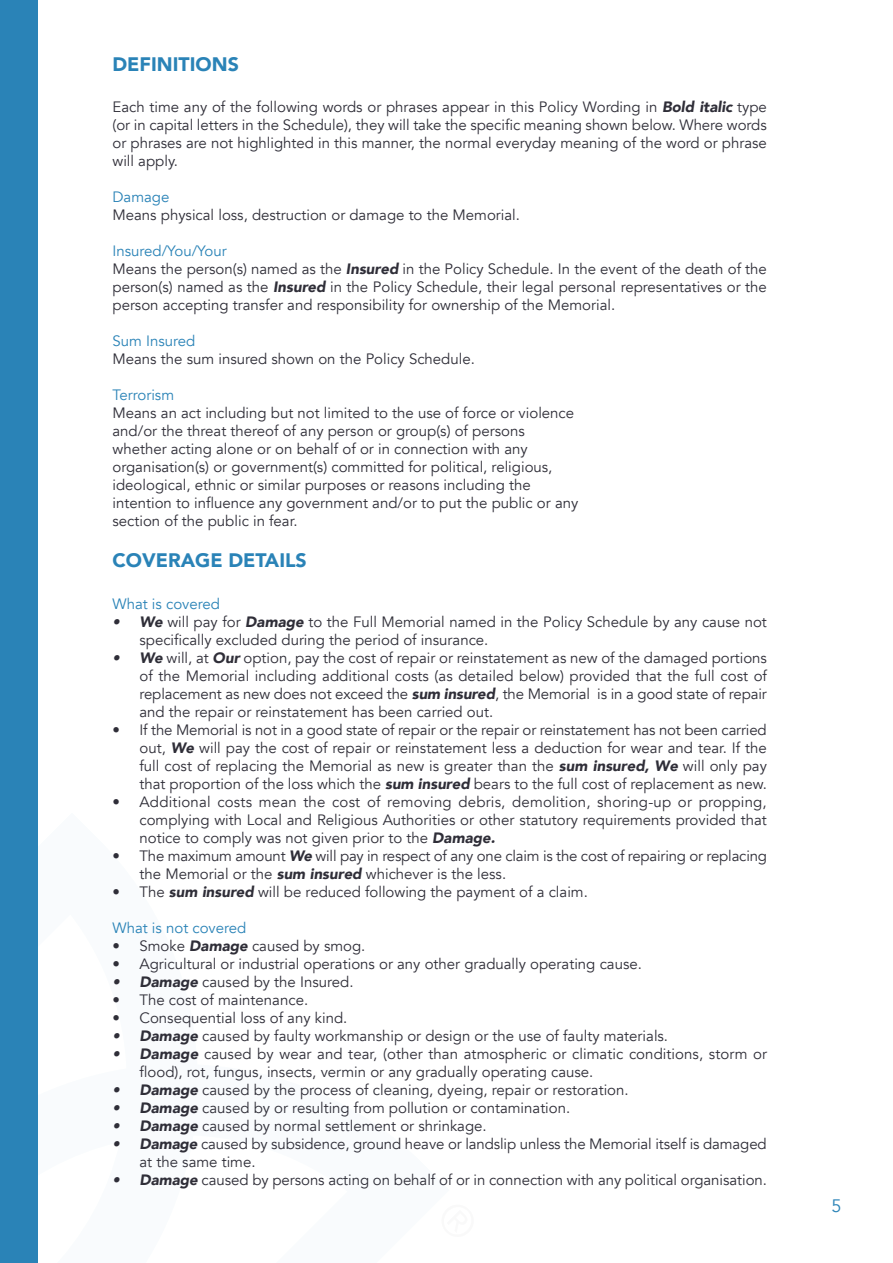
<style>
.page{position:relative;width:893px;height:1263px;background:#fff}
.page>*{position:absolute;margin:0;border:0;box-sizing:border-box;transform-origin:0 0}
.t1{font:900 19.5px "Avenir";color:#2a83b7}
.t2{font:18px "Avenir";color:#2a83b7}
.t3{font:15px/18px "Avenir";color:#2f2e38;text-align:justify}
.t4{font:15px "Avenir";color:#2a83b7}
.s1{font-weight:900;font-style:italic}
</style>
<div class="page">
<div style="left:0;top:0;width:38px;height:1263px;background:#2a83b7"></div>
<p class="t1" style="left:112px;top:47px;width:128px">DEFINITIONS</p>
<p class="t3" style="left:112px;top:98px;width:656px">Each time any of the following words or phrases appear in this Policy Wording in <span class="s1">Bold italic</span> type (or in capital letters in the Schedule), they will take the specific meaning shown below. Where words or phrases are not highlighted in this manner, the normal everyday meaning of the word or phrase will apply.</p>
<p class="t4" style="left:112px;top:188px;width:58px">Damage</p>
<p class="t3" style="left:112px;top:206px;width:409px">Means physical loss, destruction or damage to the Memorial.</p>
<p class="t4" style="left:112px;top:242px;width:116px">Insured/You/Your</p>
<p class="t3" style="left:112px;top:260px;width:656px">Means the person(s) named as the <span class="s1">Insured</span> in the Policy Schedule. In the event of the death of the person(s) named as the <span class="s1">Insured</span> in the Policy Schedule, their legal personal representatives or the person accepting transfer and responsibility for ownership of the Memorial.</p>
<p class="t4" style="left:112px;top:332px;width:84px">Sum Insured</p>
<p class="t3" style="left:112px;top:350px;width:364px">Means the sum insured shown on the Policy Schedule.</p>
<p class="t4" style="left:112px;top:386px;width:63px">Terrorism</p>
<p class="t3" style="left:112px;top:404px;width:463px">Means an act including but not limited to the use of force or violence</p>
<p class="t3" style="left:112px;top:422px;width:414px">and/or the threat thereof of any person or group(s) of persons</p>
<p class="t3" style="left:112px;top:440px;width:417px">whether acting alone or on behalf of or in connection with any</p>
<p class="t3" style="left:112px;top:458px;width:441px">organisation(s) or government(s) committed for political, religious,</p>
<p class="t3" style="left:112px;top:476px;width:420px">ideological, ethnic or similar purposes or reasons including the</p>
<p class="t3" style="left:112px;top:494px;width:467px">intention to influence any government and/or to put the public or any</p>
<p class="t3" style="left:112px;top:512px;width:186px">section of the public in fear.</p>
<p class="t1" style="left:112px;top:544px;width:196px">COVERAGE DETAILS</p>
<p class="t4" style="left:112px;top:595px;width:109px">What is covered</p>
<p class="t3" style="left:140px;top:613px;width:629px;text-indent:-27px"><span class="s1">• We</span> will pay for <span class="s1">Damage</span> to the Full Memorial named in the Policy Schedule by any cause not specifically excluded during the period of insurance.</p>
<p class="t3" style="left:140px;top:649px;width:629px;text-indent:-27px"><span class="s1">• We</span> will, at <span class="s1">Our</span> option, pay the cost of repair or reinstatement as new of the damaged portions of the Memorial including additional costs (as detailed below) provided that the full cost of replacement as new does not exceed the <span class="s1">sum insured</span>, the Memorial is in a good state of repair and the repair or reinstatement has been carried out.</p>
<p class="t3" style="left:140px;top:721px;width:629px;text-indent:-27px">• If the Memorial is not in a good state of repair or the repair or reinstatement has not been carried out, <span class="s1">We</span> will pay the cost of repair or reinstatement less a deduction for wear and tear. If the full cost of replacing the Memorial as new is greater than the <span class="s1">sum insured, We</span> will only pay that proportion of the loss which the <span class="s1">sum insured</span> bears to the full cost of replacement as new.</p>
<p class="t3" style="left:140px;top:793px;width:629px;text-indent:-27px">• Additional costs mean the cost of removing debris, demolition, shoring-up or propping, complying with Local and Religious Authorities or other statutory requirements provided that notice to comply was not given prior to the <span class="s1">Damage.</span></p>
<p class="t3" style="left:140px;top:847px;width:629px;text-indent:-27px">• The maximum amount <span class="s1">We</span> will pay in respect of any one claim is the cost of repairing or replacing the Memorial or the <span class="s1">sum insured</span> whichever is the less.</p>
<p class="t3" style="left:113px;top:883px;width:477px">• The <span class="s1">sum insured</span> will be reduced following the payment of a claim.</p>
<p class="t4" style="left:113px;top:919px;width:135px">What is not covered</p>
<p class="t3" style="left:113px;top:937px;width:254px">• Smoke <span class="s1">Damage</span> caused by smog.</p>
<p class="t3" style="left:113px;top:955px;width:531px">• Agricultural or industrial operations or any other gradually operating cause.</p>
<p class="t3" style="left:113px;top:973px;width:243px"><span class="s1">• Damage</span> caused by the Insured.</p>
<p class="t3" style="left:113px;top:991px;width:197px">• The cost of maintenance.</p>
<p class="t3" style="left:113px;top:1009px;width:236px">• Consequential loss of any kind.</p>
<p class="t3" style="left:113px;top:1027px;width:557px"><span class="s1">• Damage</span> caused by faulty workmanship or design or the use of faulty materials.</p>
<p class="t3" style="left:140px;top:1045px;width:629px;text-indent:-27px"><span class="s1">• Damage</span> caused by wear and tear, (other than atmospheric or climatic conditions, storm or flood), rot, fungus, insects, vermin or any gradually operating cause.</p>
<p class="t3" style="left:113px;top:1081px;width:518px"><span class="s1">• Damage</span> caused by the process of cleaning, dyeing, repair or restoration.</p>
<p class="t3" style="left:113px;top:1099px;width:459px"><span class="s1">• Damage</span> caused by or resulting from pollution or contamination.</p>
<p class="t3" style="left:113px;top:1117px;width:376px"><span class="s1">• Damage</span> caused by normal settlement or shrinkage.</p>
<p class="t3" style="left:140px;top:1135px;width:629px;text-indent:-27px"><span class="s1">• Damage</span> caused by subsidence, ground heave or landslip unless the Memorial itself is damaged at the same time.</p>
<p class="t3" style="left:113px;top:1171px;width:656px"><span class="s1">• Damage</span> caused by persons acting on behalf of or in connection with any political organisation.</p>
<p class="t2" style="left:831px;top:1195px;width:12px">5</p>
</div>
